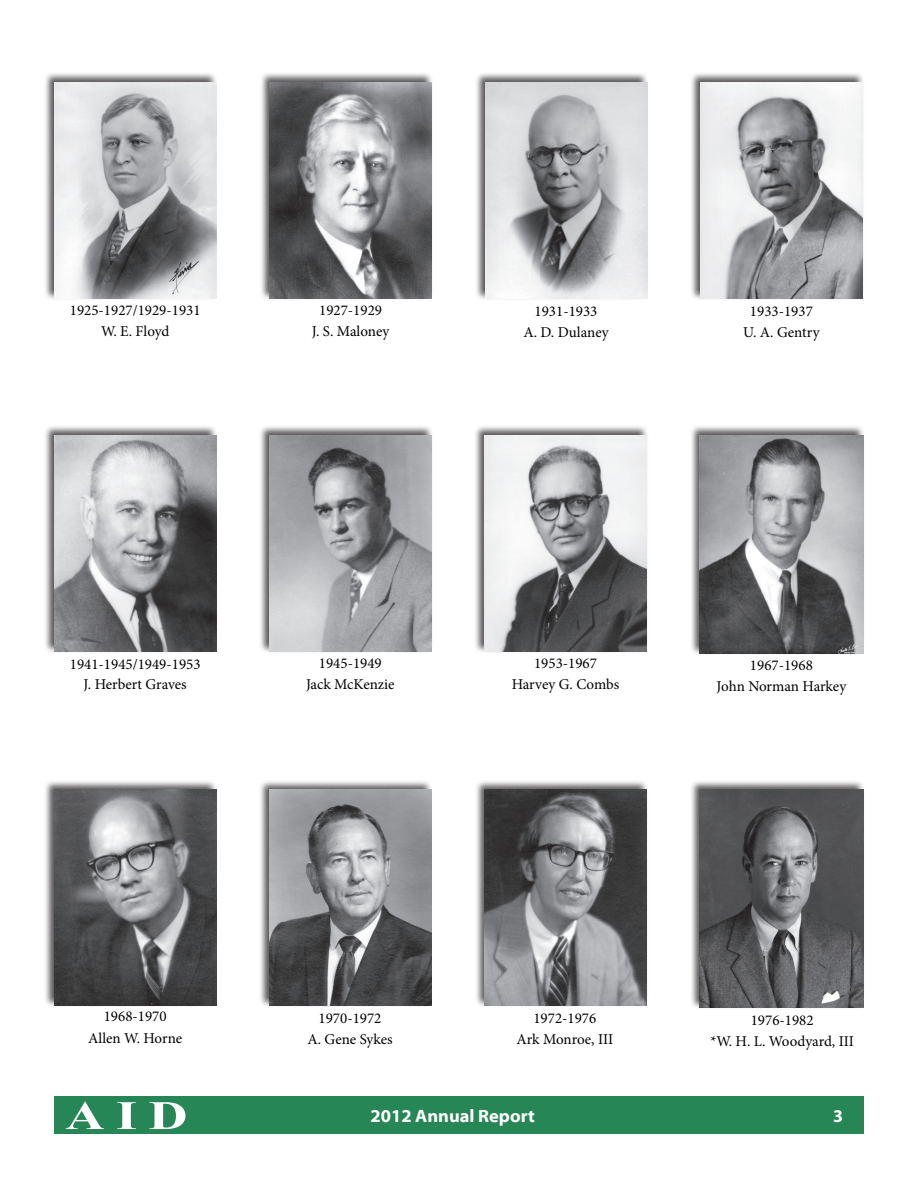
<style>
.page{position:relative;width:918px;height:1188px;background:#fff}
.page>*{position:absolute;margin:0;border:0;box-sizing:border-box;transform-origin:0 0}
.t1{font:700 40.5px "Times New Roman";color:#fff;scale:1.33 1}
.t2{font:700 18px "Myriad Web Pro";color:#fff}
.t3{font:700 18px "Myriad Pro";color:#fff}
.t4{font:15px "Minion Pro";color:#000}
</style>
<div class="page">
<div style="left:55px;top:1096px;width:809px;height:38px;background:#278655"></div>
<div style="left:44px;top:425px;width:174px;height:228px;background:#231f20;opacity:.75"></div>
<img style="left:54px;top:436px;width:162px;height:216px">
<div style="left:259px;top:425px;width:174px;height:228px;background:#231f20;opacity:.75"></div>
<img style="left:269px;top:436px;width:162px;height:216px">
<div style="left:474px;top:425px;width:175px;height:228px;background:#231f20;opacity:.75"></div>
<img style="left:485px;top:436px;width:162px;height:216px">
<div style="left:689px;top:425px;width:176px;height:230px;background:#231f20;opacity:.75"></div>
<img style="left:700px;top:436px;width:163px;height:218px">
<div style="left:44px;top:779px;width:174px;height:229px;background:#231f20;opacity:.75"></div>
<img style="left:54px;top:790px;width:162px;height:216px">
<div style="left:259px;top:779px;width:174px;height:229px;background:#231f20;opacity:.75"></div>
<img style="left:269px;top:790px;width:162px;height:216px">
<div style="left:474px;top:779px;width:175px;height:229px;background:#231f20;opacity:.75"></div>
<img style="left:485px;top:790px;width:162px;height:216px">
<div style="left:689px;top:779px;width:176px;height:230px;background:#231f20;opacity:.75"></div>
<img style="left:700px;top:790px;width:163px;height:218px">
<div style="left:475px;top:72px;width:174px;height:228px;background:#231f20;opacity:.75"></div>
<img style="left:485px;top:82px;width:162px;height:216px">
<div style="left:690px;top:72px;width:174px;height:228px;background:#231f20;opacity:.75"></div>
<img style="left:700px;top:82px;width:162px;height:216px">
<div style="left:259px;top:72px;width:175px;height:228px;background:#231f20;opacity:.75"></div>
<img style="left:270px;top:82px;width:162px;height:216px">
<div style="left:44px;top:72px;width:174px;height:228px;background:#231f20;opacity:.75"></div>
<img style="left:54px;top:82px;width:162px;height:216px">
<p class="t4" style="left:70px;top:300px;width:132px">1925-1927/1929-1931</p>
<p class="t4" style="left:101px;top:321px;width:70px">W. E. Floyd</p>
<p class="t4" style="left:319px;top:300px;width:64px">1927-1929</p>
<p class="t4" style="left:312px;top:321px;width:79px">J. S. Maloney</p>
<p class="t4" style="left:535px;top:301px;width:64px">1931-1933</p>
<p class="t4" style="left:523px;top:323px;width:87px">A. D. Dulaney</p>
<p class="t4" style="left:750px;top:301px;width:64px">1933-1937</p>
<p class="t4" style="left:743px;top:323px;width:78px">U. A. Gentry</p>
<p class="t4" style="left:70px;top:654px;width:132px">1941-1945/1949-1953</p>
<p class="t4" style="left:84px;top:674px;width:105px">J. Herbert Graves</p>
<p class="t4" style="left:319px;top:653px;width:64px">1945-1949</p>
<p class="t4" style="left:306px;top:674px;width:90px">Jack McKenzie</p>
<p class="t4" style="left:534px;top:653px;width:64px">1953-1967</p>
<p class="t4" style="left:512px;top:674px;width:109px">Harvey G. Combs</p>
<p class="t4" style="left:750px;top:655px;width:64px">1967-1968</p>
<p class="t4" style="left:717px;top:676px;width:131px">John Norman Harkey</p>
<p class="t4" style="left:104px;top:1006px;width:64px">1968-1970</p>
<p class="t4" style="left:88px;top:1028px;width:96px">Allen W. Horne</p>
<p class="t4" style="left:319px;top:1008px;width:64px">1970-1972</p>
<p class="t4" style="left:307px;top:1030px;width:87px">A. Gene Sykes</p>
<p class="t4" style="left:533px;top:1008px;width:64px">1972-1976</p>
<p class="t4" style="left:516px;top:1030px;width:98px">Ark Monroe, III</p>
<p class="t4" style="left:751px;top:1010px;width:64px">1976-1982</p>
<p class="t4" style="left:710px;top:1031px;width:145px">*W. H. L. Woodyard, III</p>
<h1 class="t1" style="left:65px;top:1087px;width:93px">AID</h1>
<p class="t2" style="left:371px;top:1106px;width:166px">2012 Annual Report</p>
<p class="t3" style="left:833px;top:1104px;width:11px">3</p>
</div>
